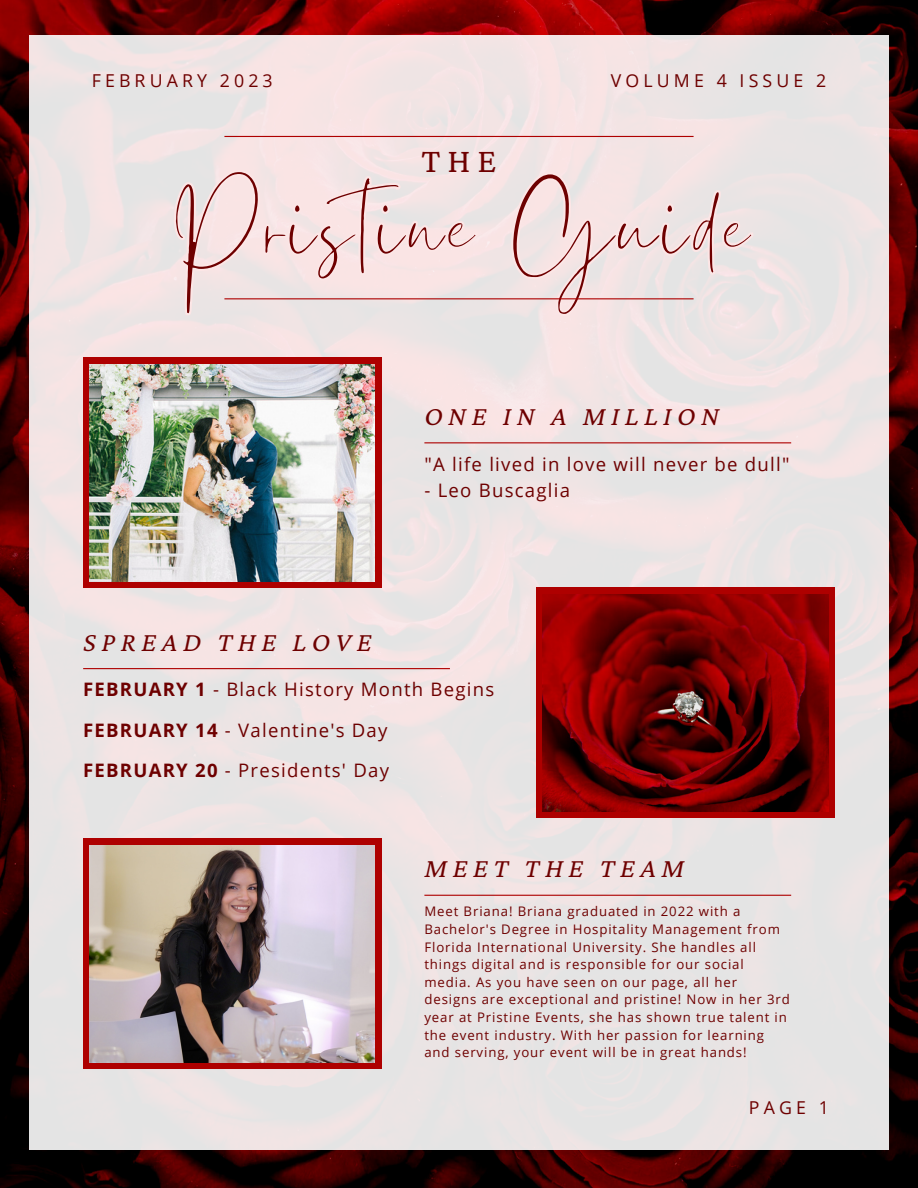
<style>
.page{position:relative;width:918px;height:1188px;background:#fff}
.page>*{position:absolute;margin:0;border:0;box-sizing:border-box;transform-origin:0 0}
.t1{font:114.75px "Gistesy";letter-spacing:.045em;color:#6e0000}
.t2{font:34.95px "Crimson Pro";color:#6e0000}
.t3{font:italic 27.45px "Crimson Pro";letter-spacing:.2em;color:#6e0000}
.t4{font:18.6px/40.5px "Open Sans";letter-spacing:.065em;color:#6e0000}
.t5{font:17.7px "Open Sans";letter-spacing:.23em;color:#6e0000}
.t6{font:13.2px/17.5px "Open Sans";letter-spacing:.07em;color:#6e0000}
.s1{font-weight:700}
</style>
<div class="page">
<img style="left:0;top:0;width:918px;height:1188px">
<div style="left:30px;top:36px;width:858px;height:1114px;background:linear-gradient(to right,#eee4e4,#eae4e4)"></div>
<svg style="left:173px;top:169px;width:582px;height:149px;background:#f1e3e3"></svg>
<div style="left:83px;top:357px;width:298px;height:231px;background:#ae0000"></div>
<img style="left:89px;top:364px;width:286px;height:217px">
<div style="left:83px;top:838px;width:298px;height:231px;background:#ae0000"></div>
<img style="left:89px;top:845px;width:286px;height:218px">
<div style="left:537px;top:588px;width:298px;height:230px;background:#ae0000"></div>
<img style="left:543px;top:595px;width:286px;height:217px">
<hr style="left:224px;top:298px;width:470px;height:1px;background:#ae0000">
<hr style="left:224px;top:136px;width:470px;height:1px;background:#ae0000">
<hr style="left:424px;top:442px;width:367px;height:1px;background:#ae0000">
<hr style="left:83px;top:668px;width:367px;height:1px;background:#ae0000">
<hr style="left:424px;top:895px;width:367px;height:1px;background:#ae0000">
<h3 class="t5" style="left:92px;top:68px;width:182px">FEBRUARY 2023</h3>
<h3 class="t5" style="left:611px;top:68px;width:217px">VOLUME 4 ISSUE 2</h3>
<h2 class="t2" style="left:421px;top:141px;width:76px">THE</h2>
<h1 class="t1" style="left:170px;top:148px;width:579px">Pristine Guide</h1>
<h3 class="t3" style="left:424px;top:400px;width:296px">ONE IN A MILLION</h3>
<h3 class="t4" style="left:424px;top:443px;width:367px">"A life lived in love will never be dull"</h3>
<h3 class="t4" style="left:424px;top:469px;width:147px">- Leo Buscaglia</h3>
<h3 class="t3" style="left:83px;top:626px;width:290px">SPREAD THE LOVE</h3>
<h3 class="t4" style="left:83px;top:669px;width:413px"><span class="s1">FEBRUARY 1</span> - Black History Month Begins<br><span class="s1">FEBRUARY 14</span> - Valentine's Day<br><span class="s1">FEBRUARY 20</span> - Presidents' Day</h3>
<h3 class="t3" style="left:424px;top:852px;width:262px">MEET THE TEAM</h3>
<p class="t6" style="left:424px;top:903px;width:367px">Meet Briana! Briana graduated in 2022 with a Bachelor's Degree in Hospitality Management from Florida International University. She handles all things digital and is responsible for our social media. As you have seen on our page, all her designs are exceptional and pristine! Now in her 3rd year at Pristine Events, she has shown true talent in the event industry. With her passion for learning and serving, your event will be in great hands!</p>
<h3 class="t5" style="left:749px;top:1095px;width:81px">PAGE 1</h3>
</div>
